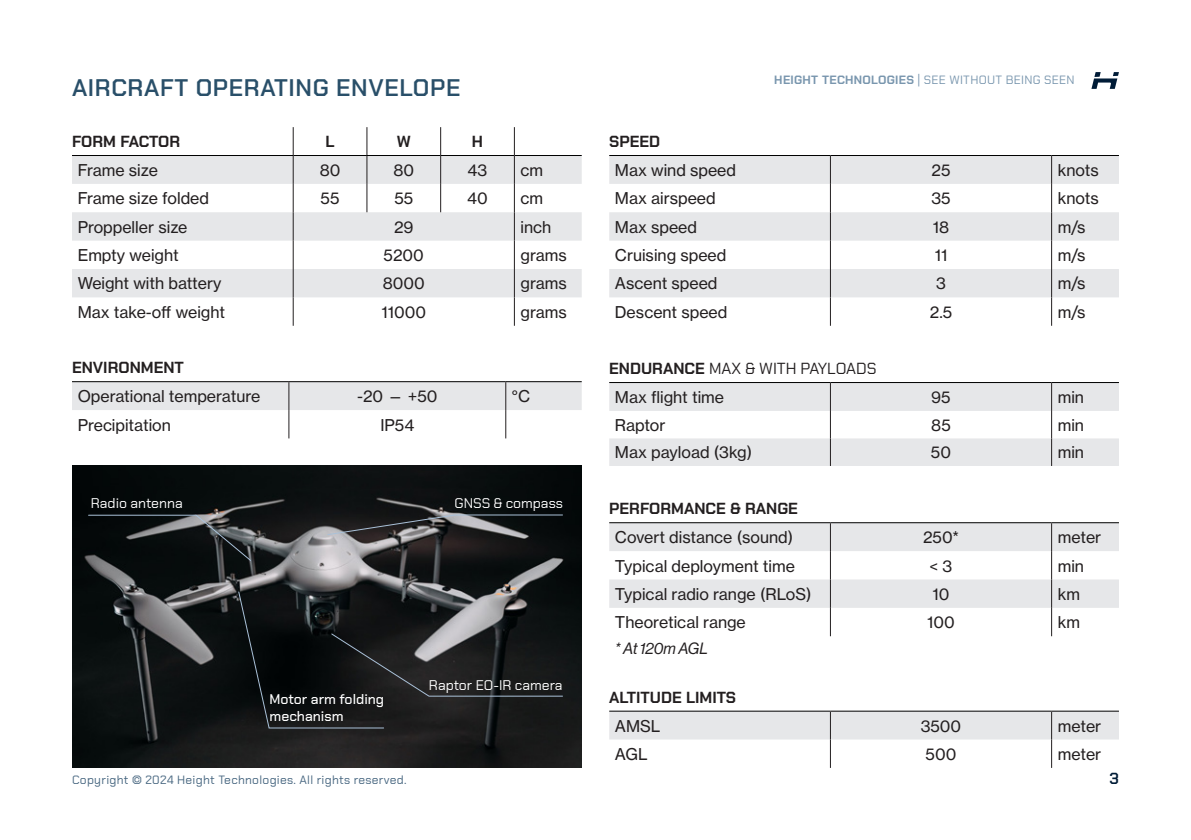
<style>
.page{position:relative;width:1191px;height:840px;background:#fff}
.page>*{position:absolute;margin:0;border:0;box-sizing:border-box;transform-origin:0 0}
.Heading_2{font:600 24px "Chakra Petch";letter-spacing:.025em;color:#294f69}
.t1{font:16px "N Haas Grotesk TX Pro 55 Rg";color:#231f20}
.t2{font:700 16px "Chakra Petch";color:#231f20}
.t3{font:16px "Chakra Petch";color:#231f20}
.Heading_2-2{font:16px "N Haas Grotesk DS Pro 56 It";letter-spacing:-.01em;color:#231f20}
.Heading_2-3{font:600 16px "Chakra Petch";color:#001c37}
.t4{font:14px "Chakra Petch";color:#fff}
.t5{font:500 14px "Chakra Petch";color:#fff}
.Heading_2-4{font:12px "Chakra Petch";letter-spacing:.025em;color:#476680}
.Heading_2-5{font:12px "Chakra Petch";letter-spacing:.025em;color:#7996ae}
.s1{font-weight:700}
</style>
<div class="page">
<svg style="left:609px;top:710px;width:510px;height:57px"></svg>
<svg style="left:72px;top:381px;width:510px;height:57px"></svg>
<svg style="left:609px;top:156px;width:510px;height:141px;fill:#e6e7e9"></svg>
<hr style="left:609px;top:155px;width:221px;height:1px;background:#000">
<hr style="left:830px;top:155px;width:221px;height:1px;background:#000">
<hr style="left:1051px;top:155px;width:68px;height:1px;background:#000">
<svg style="left:830px;top:156px;width:1px;height:169px"></svg>
<svg style="left:1051px;top:156px;width:1px;height:169px"></svg>
<svg style="left:1091px;top:72px;width:28px;height:17px"></svg>
<svg style="left:609px;top:383px;width:510px;height:82px;fill:#e6e7e9"></svg>
<hr style="left:609px;top:382px;width:221px;height:1px;background:#000">
<hr style="left:830px;top:382px;width:221px;height:1px;background:#000">
<hr style="left:1051px;top:382px;width:68px;height:1px;background:#000">
<svg style="left:830px;top:383px;width:1px;height:82px"></svg>
<svg style="left:1051px;top:383px;width:1px;height:82px"></svg>
<img style="left:72px;top:465px;width:510px;height:302px">
<svg style="left:327px;top:513px;width:236px;height:22px"></svg>
<svg style="left:88px;top:514px;width:164px;height:47px"></svg>
<svg style="left:72px;top:156px;width:510px;height:141px;fill:#e6e7e9"></svg>
<svg style="left:366px;top:127px;width:1px;height:85px"></svg>
<svg style="left:440px;top:127px;width:1px;height:85px"></svg>
<svg style="left:293px;top:127px;width:1px;height:198px"></svg>
<svg style="left:514px;top:127px;width:1px;height:198px"></svg>
<hr style="left:72px;top:155px;width:221px;height:1px;background:#000">
<hr style="left:293px;top:155px;width:74px;height:1px;background:#000">
<hr style="left:367px;top:155px;width:74px;height:1px;background:#000">
<hr style="left:441px;top:155px;width:73px;height:1px;background:#000">
<hr style="left:514px;top:155px;width:68px;height:1px;background:#000">
<svg style="left:237px;top:590px;width:326px;height:138px"></svg>
<svg style="left:609px;top:523px;width:510px;height:84px;fill:#e6e7e9"></svg>
<hr style="left:609px;top:522px;width:221px;height:1px;background:#000">
<hr style="left:830px;top:522px;width:221px;height:1px;background:#000">
<hr style="left:1051px;top:522px;width:68px;height:1px;background:#000">
<svg style="left:830px;top:523px;width:1px;height:113px"></svg>
<svg style="left:1051px;top:523px;width:1px;height:113px"></svg>
<p class="Heading_2" style="left:72px;top:74px;width:390px">AIRCRAFT OPERATING ENVELOPE</p>
<p class="Heading_2-5" style="left:774px;top:73px;width:302px"><span class="s1">HEIGHT TECHNOLOGIES</span> | SEE WITHOUT BEING SEEN</p>
<p class="t2" style="left:72px;top:132px;width:110px">FORM FACTOR</p>
<p class="t2" style="left:325px;top:132px;width:10px">L</p>
<p class="t2" style="left:397px;top:132px;width:16px">W</p>
<p class="t2" style="left:472px;top:132px;width:13px">H</p>
<p class="t1" style="left:78px;top:160px;width:82px">Frame size</p>
<p class="t1" style="left:320px;top:160px;width:22px">80</p>
<p class="t1" style="left:393px;top:160px;width:22px">80</p>
<p class="t1" style="left:467px;top:160px;width:21px">43</p>
<p class="t1" style="left:520px;top:160px;width:24px">cm</p>
<p class="t1" style="left:78px;top:188px;width:133px">Frame size folded</p>
<p class="t1" style="left:321px;top:188px;width:20px">55</p>
<p class="t1" style="left:394px;top:188px;width:20px">55</p>
<p class="t1" style="left:467px;top:188px;width:22px">40</p>
<p class="t1" style="left:520px;top:188px;width:24px">cm</p>
<p class="t1" style="left:78px;top:217px;width:111px">Proppeller size</p>
<p class="t1" style="left:394px;top:217px;width:21px">29</p>
<p class="t1" style="left:520px;top:217px;width:32px">inch</p>
<p class="t1" style="left:78px;top:245px;width:102px">Empty weight</p>
<p class="t1" style="left:383px;top:245px;width:42px">5200</p>
<p class="t1" style="left:520px;top:245px;width:48px">grams</p>
<p class="t1" style="left:78px;top:273px;width:145px">Weight with battery</p>
<p class="t1" style="left:383px;top:273px;width:43px">8000</p>
<p class="t1" style="left:520px;top:273px;width:48px">grams</p>
<p class="t1" style="left:78px;top:302px;width:149px">Max take-off weight</p>
<p class="t1" style="left:381px;top:302px;width:46px">11000</p>
<p class="t1" style="left:520px;top:302px;width:48px">grams</p>
<p class="t2" style="left:609px;top:132px;width:52px">SPEED</p>
<p class="t1" style="left:615px;top:160px;width:123px">Max wind speed</p>
<p class="t1" style="left:931px;top:160px;width:21px">25</p>
<p class="t1" style="left:1057px;top:160px;width:43px">knots</p>
<p class="t1" style="left:615px;top:188px;width:102px">Max airspeed</p>
<p class="t1" style="left:931px;top:188px;width:21px">35</p>
<p class="t1" style="left:1057px;top:188px;width:43px">knots</p>
<p class="t1" style="left:615px;top:217px;width:84px">Max speed</p>
<p class="t1" style="left:933px;top:217px;width:18px">18</p>
<p class="t1" style="left:1057px;top:217px;width:29px">m/s</p>
<p class="t1" style="left:615px;top:245px;width:113px">Cruising speed</p>
<p class="t1" style="left:934px;top:245px;width:14px">11</p>
<p class="t1" style="left:1057px;top:245px;width:29px">m/s</p>
<p class="t1" style="left:615px;top:273px;width:104px">Ascent speed</p>
<p class="t1" style="left:936px;top:273px;width:11px">3</p>
<p class="t1" style="left:1057px;top:273px;width:29px">m/s</p>
<p class="t1" style="left:615px;top:302px;width:114px">Descent speed</p>
<p class="t1" style="left:929px;top:302px;width:24px">2.5</p>
<p class="t1" style="left:1057px;top:302px;width:29px">m/s</p>
<p class="t2" style="left:72px;top:358px;width:113px">ENVIRONMENT</p>
<p class="t1" style="left:78px;top:386px;width:184px">Operational temperature</p>
<p class="t1" style="left:357px;top:386px;width:82px">-20 — +50</p>
<p class="t1" style="left:512px;top:386px;width:20px">°C</p>
<p class="t1" style="left:78px;top:414px;width:95px">Precipitation</p>
<p class="t1" style="left:380px;top:414px;width:35px">IP54</p>
<p class="t3" style="left:609px;top:359px;width:269px"><span class="s1">ENDURANCE</span> MAX &amp; WITH PAYLOADS</p>
<p class="t1" style="left:615px;top:387px;width:111px">Max flight time</p>
<p class="t1" style="left:931px;top:387px;width:21px">95</p>
<p class="t1" style="left:1057px;top:387px;width:28px">min</p>
<p class="t1" style="left:615px;top:415px;width:52px">Raptor</p>
<p class="t1" style="left:931px;top:415px;width:21px">85</p>
<p class="t1" style="left:1057px;top:415px;width:28px">min</p>
<p class="t1" style="left:615px;top:442px;width:139px">Max payload (3kg)</p>
<p class="t1" style="left:931px;top:442px;width:22px">50</p>
<p class="t1" style="left:1057px;top:442px;width:28px">min</p>
<p class="t4" style="left:91px;top:495px;width:94px">Radio antenna</p>
<p class="t4" style="left:454px;top:495px;width:110px">GNSS &amp; compass</p>
<p class="t2" style="left:609px;top:499px;width:190px">PERFORMANCE &amp; RANGE</p>
<p class="t1" style="left:615px;top:527px;width:180px">Covert distance (sound)</p>
<p class="t1" style="left:923px;top:527px;width:37px">250*</p>
<p class="t1" style="left:1057px;top:527px;width:45px">meter</p>
<p class="t1" style="left:615px;top:555px;width:182px">Typical deployment time</p>
<p class="t1" style="left:929px;top:555px;width:24px">&lt; 3</p>
<p class="t1" style="left:1057px;top:555px;width:28px">min</p>
<p class="t1" style="left:615px;top:584px;width:198px">Typical radio range (RLoS)</p>
<p class="t1" style="left:932px;top:584px;width:18px">10</p>
<p class="t1" style="left:1057px;top:584px;width:24px">km</p>
<p class="t1" style="left:615px;top:612px;width:132px">Theoretical range</p>
<p class="t1" style="left:927px;top:612px;width:29px">100</p>
<p class="t1" style="left:1057px;top:612px;width:24px">km</p>
<p class="Heading_2-2" style="left:615px;top:639px;width:95px">* At 120m AGL</p>
<p class="t5" style="left:269px;top:691px;width:116px">Motor arm folding</p>
<p class="t5" style="left:269px;top:707px;width:76px">mechanism</p>
<p class="t4" style="left:429px;top:677px;width:135px">Raptor EO-IR camera</p>
<p class="t2" style="left:609px;top:687px;width:128px">ALTITUDE LIMITS</p>
<p class="t1" style="left:615px;top:715px;width:47px">AMSL</p>
<p class="t1" style="left:920px;top:715px;width:42px">3500</p>
<p class="t1" style="left:1057px;top:715px;width:45px">meter</p>
<p class="t1" style="left:615px;top:743px;width:34px">AGL</p>
<p class="t1" style="left:925px;top:743px;width:32px">500</p>
<p class="t1" style="left:1057px;top:743px;width:45px">meter</p>
<p class="Heading_2-4" style="left:72px;top:772px;width:336px">Copyright © 2024 Height Technologies. All rights reserved.</p>
<p class="Heading_2-3" style="left:1109px;top:768px;width:11px">3</p>
</div>
